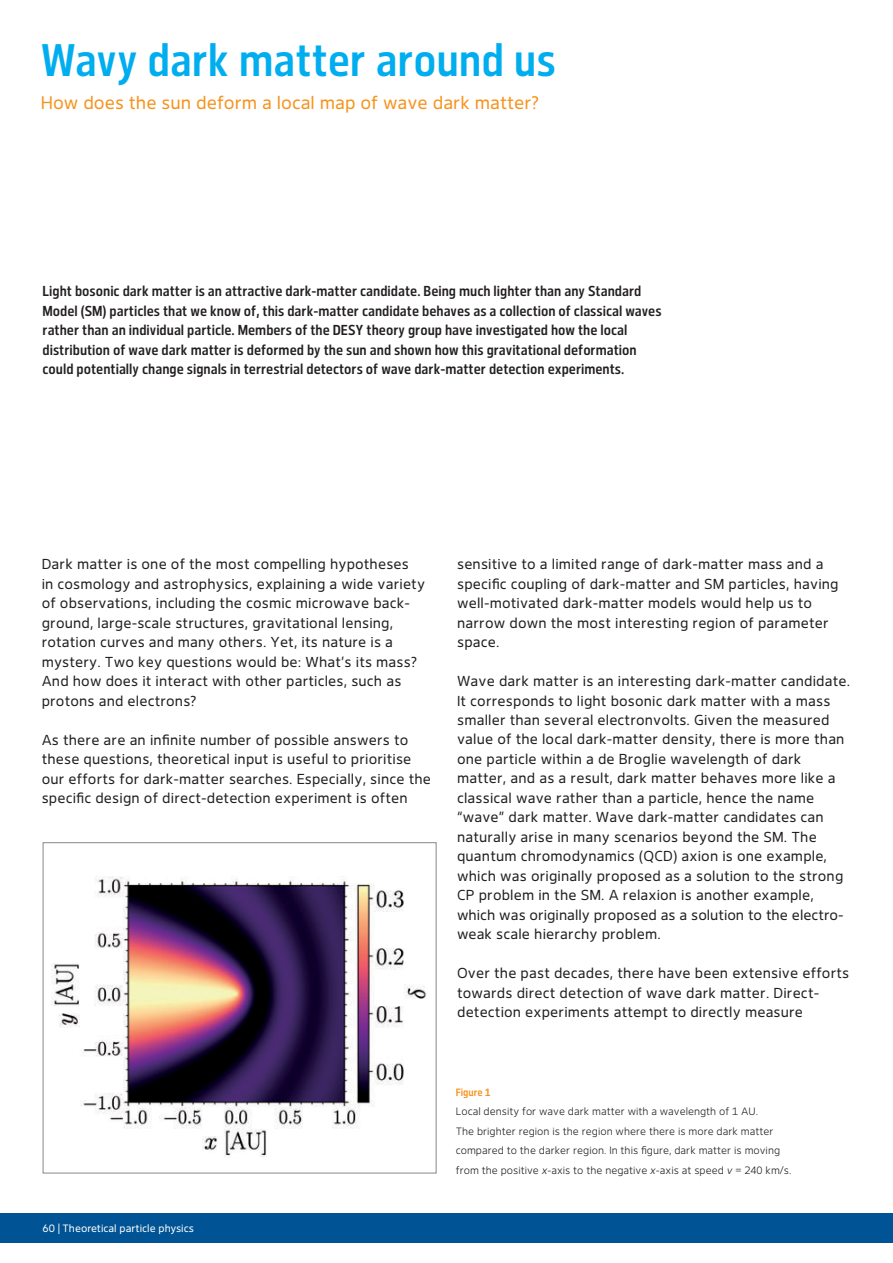
<style>
.page{position:relative;width:893px;height:1263px;background:#fff}
.page>*{position:absolute;margin:0;border:0;box-sizing:border-box;transform-origin:0 0}
.t1{font:500 45px "Desy Sans Cn";letter-spacing:-.005em;color:#00aeef}
.t2{font:18px "Desy Sans";color:#f7931d}
.t3{font:14.25px/19.5px "Desy Sans";letter-spacing:.01em;color:#231f20}
.t4{font:500 14.25px/19.5px "Desy Sans Cn";color:#231f20}
.t5{font:300 10.5px/19.5px "Desy Sans";color:#231f20}
.t6{font:10.5px "Desy Sans";color:#fff}
.t7{font:500 10.5px "Desy Sans Cn";color:#f7931d}
.s1{font-style:italic}
</style>
<div class="page">
<div style="left:0;top:1213px;width:893px;height:30px;background:#005495"></div>
<img style="left:51px;top:876px;width:376px;height:282px">
<div style="left:43px;top:842px;width:394px;height:331px;border:1px solid #939598"></div>
<h1 class="t1" style="left:41px;top:33px;width:517px">Wavy dark matter around us</h1>
<p class="t2" style="left:41px;top:92px;width:500px">How does the sun deform a local map of wave dark matter?</p>
<p class="t4" style="left:43px;top:281px;width:621px">Light bosonic dark matter is an attractive dark-matter candidate. Being much lighter than any Standard Model (SM) particles that we know of, this dark-matter candidate behaves as a collection of classical waves rather than an individual particle. Members of the DESY theory group have investigated how the local distribution of wave dark matter is deformed by the sun and shown how this gravitational deformation could potentially change signals in terrestrial detectors of wave dark-matter detection experiments.</p>
<p class="t3" style="left:42px;top:554px;width:385px">Dark matter is one of the most compelling hypotheses<br>in cosmology and astrophysics, explaining a wide variety of observations, including the cosmic microwave back&shy;ground, large-scale structures, gravitational lensing, rotation curves and many others. Yet, its nature is a mystery. Two key questions would be: What’s its mass?<br>And how does it interact with other particles, such as protons and electrons?</p>
<p class="t3" style="left:42px;top:730px;width:391px">As there are an infinite number of possible answers to these questions, theoretical input is useful to prioritise our efforts for dark-matter searches. Especially, since the specific design of direct-detection experiment is often</p>
<p class="t3" style="left:457px;top:554px;width:383px">sensitive to a limited range of dark-matter mass and a specific coupling of dark-matter and SM particles, having well-motivated dark-matter models would help us to narrow down the most interesting region of parameter space.</p>
<p class="t3" style="left:457px;top:671px;width:395px">Wave dark matter is an interesting dark-matter candidate.<br>It corresponds to light bosonic dark matter with a mass smaller than several electronvolts. Given the measured value of the local dark-matter density, there is more than one particle within a de Broglie wavelength of dark matter, and as a result, dark matter behaves more like a classical wave rather than a particle, hence the name “wave” dark matter. Wave dark-matter candidates can naturally arise in many scenarios beyond the SM. The quantum chromodynamics (QCD) axion is one example, which was originally proposed as a solution to the strong CP problem in the SM. A relaxion is another example, which was originally proposed as a solution to the electro&shy;weak scale hierarchy problem.</p>
<p class="t3" style="left:457px;top:964px;width:394px">Over the past decades, there have been extensive efforts towards direct detection of wave dark matter. Direct&shy;detection experiments attempt to directly measure</p>
<p class="t6" style="left:43px;top:1222px;width:153px">60 | Theoretical particle physics</p>
<p class="t7" style="left:456px;top:1086px;width:36px">Figure 1</p>
<p class="t5" style="left:456px;top:1102px;width:337px">Local density for wave dark matter with a wavelength of 1 AU.<br>The brighter region is the region where there is more dark matter compared to the darker region. In this figure, dark matter is moving from the positive <span class="s1">x</span>-axis to the negative <span class="s1">x</span>-axis at speed <span class="s1">v</span> = 240 km/s.</p>
</div>
